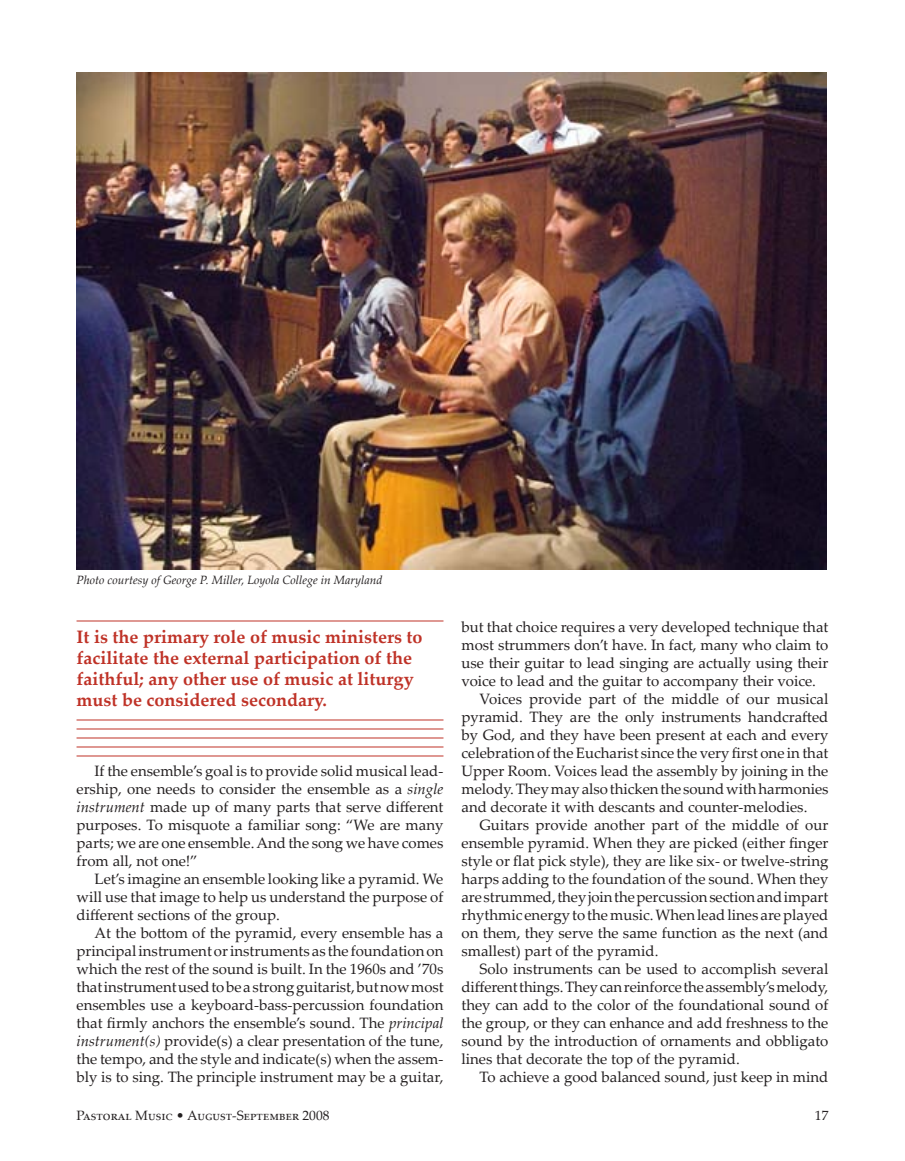
<style>
.page{position:relative;width:905px;height:1161px;background:#fff}
.page>*{position:absolute;margin:0;border:0;box-sizing:border-box;transform-origin:0 0}
.Art-Deck{font:700 18px/21px "Palatino Linotype";color:#bf3227}
.Art-text{font:15px/18px "Palatino Linotype";color:#231f20;text-align:justify}
.Issue-Txt{font:13.5px "Palatino Linotype";color:#231f20}
.t1{font:italic 12px "Palatino Linotype";color:#231f20}
.s1{font-style:italic}
</style>
<div class="page">
<img style="left:76px;top:72px;width:750px;height:498px">
<hr style="left:76px;top:621px;width:367px;height:1px;background:#bf3227">
<hr style="left:76px;top:720px;width:367px;height:1px;background:#bf3227">
<hr style="left:76px;top:729px;width:367px;height:1px;background:#bf3227">
<hr style="left:76px;top:738px;width:367px;height:1px;background:#bf3227">
<hr style="left:76px;top:747px;width:367px;height:1px;background:#bf3227">
<hr style="left:76px;top:756px;width:367px;height:1px;background:#bf3227">
<p class="t1" style="left:76px;top:571px;width:307px">Photo courtesy of George P. Miller, Loyola College in Maryland</p>
<p class="Art-Deck" style="left:76px;top:626px;width:347px">It is the primary role of music ministers to facilitate the external participation of the faithful; any other use of music at liturgy must be considered secondary.</p>
<p class="Art-text" style="left:76px;top:761px;width:368px;text-indent:18px">If the ensemble’s goal is to provide solid musical lead&shy;ership, one needs to consider the ensemble as a <span class="s1">single instrument</span> made up of many parts that serve different purposes. To misquote a familiar song: “We are many parts; we are one ensemble. And the song we have comes from all, not one!”</p>
<p class="Art-text" style="left:76px;top:869px;width:368px;text-indent:18px">Let’s imagine an ensemble looking like a pyramid. We will use that image to help us understand the purpose of different sections of the group.</p>
<p class="Art-text" style="left:76px;top:923px;width:368px;text-indent:18px">At the bottom of the pyramid, every ensemble has a principal instrument or instruments as the foundation on which the rest of the sound is built. In the 1960s and ’70s that instrument used to be a strong guitarist, but now most ensembles use a keyboard-bass-percussion foundation that firmly anchors the ensemble’s sound. The <span class="s1">principal instrument(s)</span> provide(s) a clear presentation of the tune, the tempo, and the style and indicate(s) when the assem&shy;bly is to sing. The principle instrument may be a guitar,</p>
<p class="Art-text" style="left:461px;top:617px;width:368px">but that choice requires a very developed technique that most strummers don’t have. In fact, many who claim to use their guitar to lead singing are actually using their voice to lead and the guitar to accompany their voice.</p>
<p class="Art-text" style="left:461px;top:689px;width:368px;text-indent:18px">Voices provide part of the middle of our musical pyramid. They are the only instruments handcrafted by God, and they have been present at each and every celebration of the Eucharist since the very first one in that Upper Room. Voices lead the assembly by joining in the melody. They may also thicken the sound with harmonies and decorate it with descants and counter-melodies.</p>
<p class="Art-text" style="left:461px;top:815px;width:368px;text-indent:18px">Guitars provide another part of the middle of our ensemble pyramid. When they are picked (either finger style or flat pick style), they are like six- or twelve-string harps adding to the foundation of the sound. When they are strummed, they join the percussion section and impart rhythmic energy to the music. When lead lines are played on them, they serve the same function as the next (and smallest) part of the pyramid.</p>
<p class="Art-text" style="left:461px;top:959px;width:368px;text-indent:18px">Solo instruments can be used to accomplish several different things. They can reinforce the assembly’s melody, they can add to the color of the foundational sound of the group, or they can enhance and add freshness to the sound by the introduction of ornaments and obbligato lines that decorate the top of the pyramid.</p>
<p class="Art-text" style="left:479px;top:1067px;width:350px">To achieve a good balanced sound, just keep in mind</p>
<p class="Issue-Txt" style="left:76px;top:1106px;width:254px">Pastoral Music • August-September 2008</p>
<p class="Issue-Txt" style="left:814px;top:1106px;width:15px">17</p>
</div>
